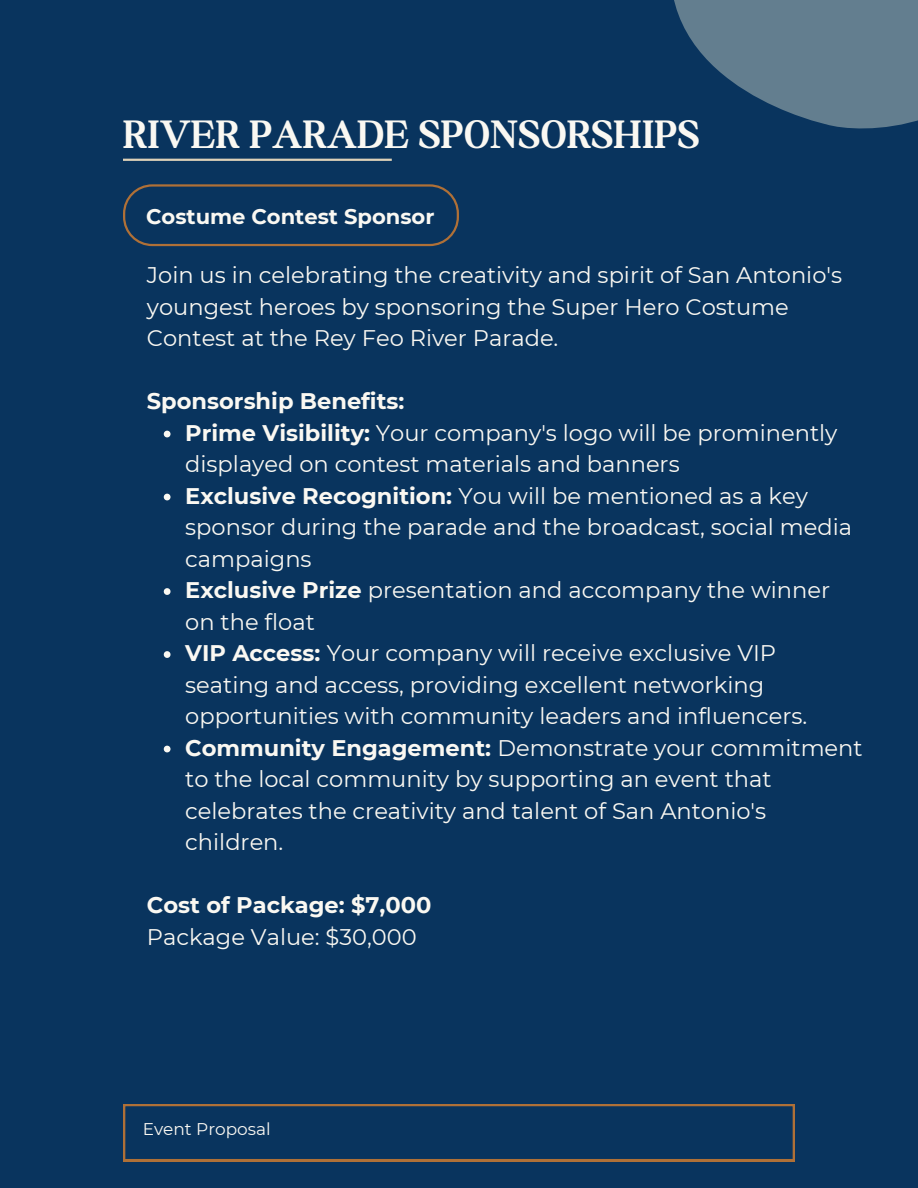
<style>
.page{position:relative;width:918px;height:1188px;background:#09345e}
.page>*{position:absolute;margin:0;border:0;box-sizing:border-box;transform-origin:0 0}
.t1{font:700 42.3px "Boston Angel";letter-spacing:.02em;color:#faf8f2}
.t2{font:22.5px/31.5px "Montserrat";color:#faf8f2}
.t3{font:700 22.5px/31.5px "Montserrat";color:#faf8f2}
.t4{font:700 21px "Montserrat";color:#faf8f2}
.t5{font:16.95px "Montserrat";color:#faf8f2}
.s1{font-weight:700}
.s2{font-weight:400}
</style>
<div class="page">
<hr style="left:123px;top:159px;width:269px;height:2px;background:#ddd1b8">
<svg style="left:123px;top:184px;width:336px;height:62px"></svg>
<svg style="left:674px;top:0;width:244px;height:129px;fill:#637e8f"></svg>
<svg style="left:164px;top:431px;width:7px;height:6px"></svg>
<svg style="left:164px;top:494px;width:7px;height:6px"></svg>
<svg style="left:164px;top:588px;width:7px;height:7px"></svg>
<svg style="left:164px;top:651px;width:7px;height:7px"></svg>
<svg style="left:164px;top:746px;width:7px;height:6px"></svg>
<svg style="left:123px;top:1104px;width:672px;height:57px"></svg>
<p class="t1" style="left:123px;top:109px;width:578px">RIVER PARADE SPONSORSHIPS</p>
<h2 class="t4" style="left:146px;top:203px;width:290px">Costume Contest Sponsor</h2>
<h3 class="t2" style="left:147px;top:259px;width:697px">Join us in celebrating the creativity and spirit of San Antonio's youngest heroes by sponsoring the Super Hero Costume<br>Contest at the Rey Feo River Parade.</h3>
<h2 class="t3" style="left:147px;top:385px;width:259px">Sponsorship Benefits:</h2>
<p class="t2" style="left:185px;top:417px;width:654px"><span class="s1">Prime Visibility:</span> Your company's logo will be prominently displayed on contest materials and banners</p>
<p class="t2" style="left:185px;top:480px;width:668px"><span class="s1">Exclusive Recognition:</span> You will be mentioned as a key sponsor during the parade and the broadcast, social media campaigns</p>
<p class="t2" style="left:185px;top:574px;width:646px"><span class="s1">Exclusive Prize</span> presentation and accompany the winner on the float</p>
<p class="t2" style="left:185px;top:637px;width:624px"><span class="s1">VIP Access:</span> Your company will receive exclusive VIP seating and access, providing excellent networking opportunities with community leaders and influencers.</p>
<p class="t2" style="left:185px;top:732px;width:679px"><span class="s1">Community Engagement:</span> Demonstrate your commitment to the local community by supporting an event that celebrates the creativity and talent of San Antonio's children.</p>
<h3 class="t3" style="left:147px;top:889px;width:286px">Cost of Package: $7,000<br><span class="s2">Package Value: $30,000</span></h3>
<h1 class="t5" style="left:143px;top:1119px;width:130px">Event Proposal</h1>
</div>
